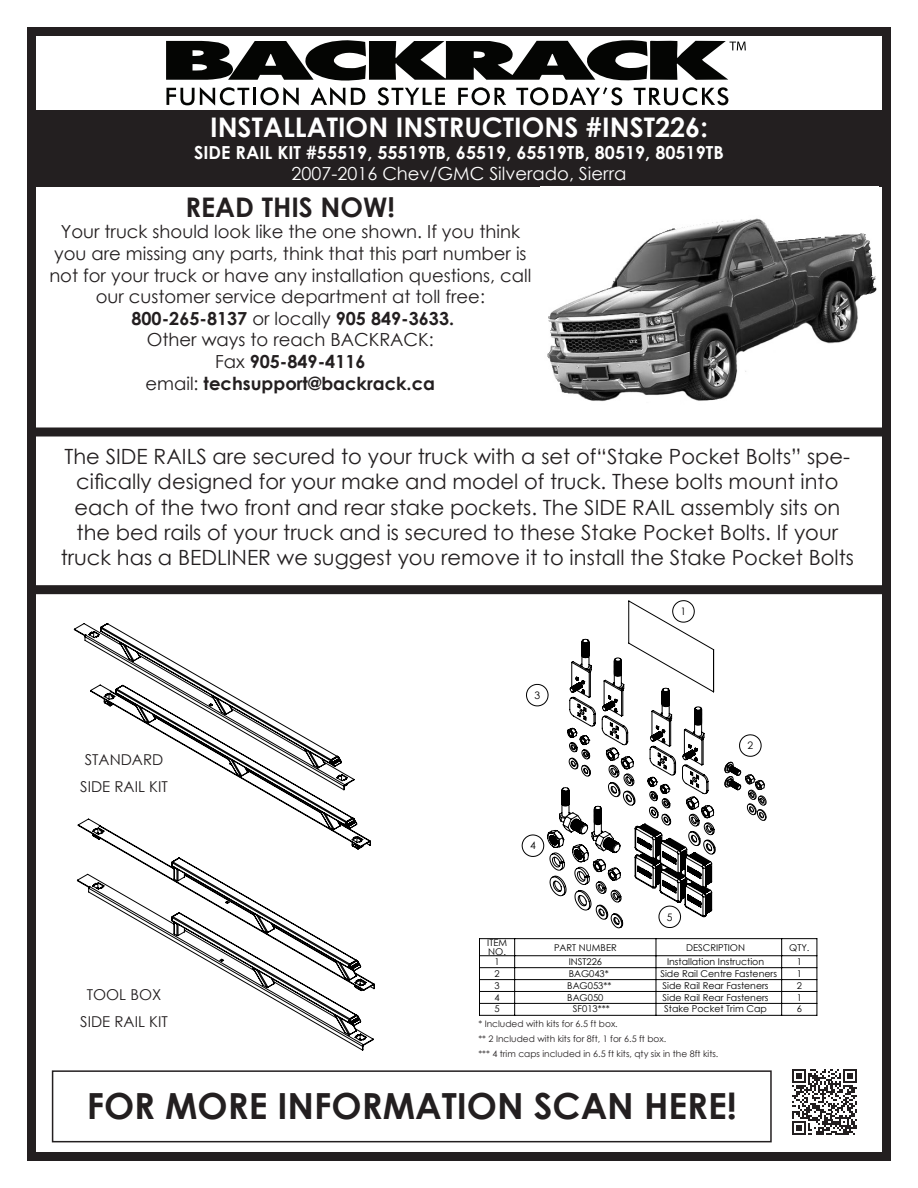
<style>
.page{position:relative;width:918px;height:1188px;background:#fff}
.page>*{position:absolute;margin:0;border:0;box-sizing:border-box;transform-origin:0 0}
.t1{font:700 36px "Century Gothic";color:#231f20}
.t2{font:700 27px "Century Gothic";color:#fff}
.t3{font:700 27px "Century Gothic";color:#231f20}
.t4{font:21px/25.2px "Century Gothic";color:#231f20;text-align:center}
.t5{font:18px/21.6px "Century Gothic";color:#231f20;text-align:center}
.t6{font:700 18px "Century Gothic";color:#231f20}
.t7{font:700 18px "Century Gothic";color:#fff}
.t8{font:18px "Century Gothic";color:#fff}
.t9{font:15px "Century Gothic";color:#231f20}
.t10{font:10.35px "Century Gothic";color:#000}
.t11{font:9.3px/9.3px "Century Gothic";color:#000}
.t12{font:9px "Century Gothic";color:#231f20}
.s1{font-weight:400}
</style>
<div class="page">
<svg style="left:74px;top:623px;width:281px;height:196px"></svg>
<svg style="left:77px;top:819px;width:298px;height:231px"></svg>
<div style="left:27px;top:27px;width:864px;height:1134px;border:9px solid #231f20"></div>
<svg style="left:166px;top:40px;width:580px;height:66px"></svg>
<div style="left:30px;top:110px;width:858px;height:77px;background:#231f20"></div>
<svg style="left:792px;top:1069px;width:65px;height:66px"></svg>
<div style="left:52px;top:1070px;width:720px;height:72px;border:2px solid #231f20"></div>
<div style="left:27px;top:428px;width:864px;height:8px;background:#231f20"></div>
<div style="left:27px;top:585px;width:864px;height:9px;background:#231f20"></div>
<img style="left:547px;top:218px;width:330px;height:184px">
<svg style="left:522px;top:600px;width:166px;height:257px"></svg>
<hr style="left:479px;top:939px;width:1px;height:76px;background:#000">
<hr style="left:817px;top:939px;width:1px;height:76px;background:#000">
<hr style="left:479px;top:938px;width:338px;height:1px;background:#000">
<svg style="left:514px;top:939px;width:1px;height:16px"></svg>
<svg style="left:656px;top:939px;width:1px;height:16px"></svg>
<svg style="left:781px;top:939px;width:1px;height:16px"></svg>
<hr style="left:514px;top:956px;width:1px;height:59px;background:#000">
<hr style="left:656px;top:956px;width:1px;height:59px;background:#000">
<hr style="left:781px;top:956px;width:1px;height:59px;background:#000">
<hr style="left:479px;top:967px;width:338px;height:1px;background:#000">
<hr style="left:479px;top:979px;width:338px;height:1px;background:#000">
<hr style="left:479px;top:991px;width:338px;height:1px;background:#000">
<hr style="left:479px;top:1003px;width:338px;height:1px;background:#000">
<hr style="left:479px;top:1015px;width:338px;height:1px;background:#000">
<hr style="left:479px;top:955px;width:338px;height:1px;background:#000">
<svg style="left:547px;top:601px;width:168px;height:327px"></svg>
<svg style="left:725px;top:735px;width:41px;height:86px"></svg>
<p class="t2" style="left:210px;top:107px;width:499px">INSTALLATION INSTRUCTIONS #INST226:</p>
<p class="t7" style="left:194px;top:138px;width:531px">SIDE RAIL KIT #55519, 55519TB, 65519, 65519TB, 80519, 80519TB</p>
<p class="t8" style="left:292px;top:161px;width:336px">2007-2016 Chev/GMC Silverado, Sierra</p>
<p class="t3" style="left:186px;top:187px;width:211px">READ THIS NOW!</p>
<p class="t5" style="left:49px;top:221px;width:484px">Your truck should look like the one shown. If you think you are missing any parts, think that this part number is not for your truck or have any installation questions, call our customer service department at toll free:</p>
<p class="t6" style="left:131px;top:305px;width:324px">800-265-8137 <span class="s1">or locally</span> 905 849-3633.</p>
<p class="t5" style="left:147px;top:329px;width:289px">Other ways to reach BACKRACK:</p>
<p class="t6" style="left:215px;top:348px;width:152px"><span class="s1">Fax</span> 905-849-4116</p>
<p class="t6" style="left:146px;top:369px;width:291px"><span class="s1">email:</span> techsupport@backrack.ca</p>
<p class="t4" style="left:61px;top:444px;width:795px">The SIDE RAILS are secured to your truck with a set of“Stake Pocket Bolts” spe&shy;cifically designed for your make and model of truck. These bolts mount into each of the two front and rear stake pockets. The SIDE RAIL assembly sits on the bed rails of your truck and is secured to these Stake Pocket Bolts. If your truck has a BEDLINER we suggest you remove it to install the Stake Pocket Bolts</p>
<p class="t9" style="left:85px;top:750px;width:80px">STANDARD</p>
<p class="t9" style="left:80px;top:777px;width:89px">SIDE RAIL KIT</p>
<p class="t9" style="left:87px;top:984px;width:76px">TOOL BOX</p>
<p class="t9" style="left:80px;top:1011px;width:89px">SIDE RAIL KIT</p>
<p class="t10" style="left:534px;top:688px;width:7px">3</p>
<p class="t10" style="left:530px;top:838px;width:7px">4</p>
<p class="t10" style="left:681px;top:604px;width:7px">1</p>
<p class="t10" style="left:748px;top:738px;width:7px">2</p>
<p class="t10" style="left:667px;top:910px;width:7px">5</p>
<p class="t11" style="left:487px;top:938px;width:21px">ITEM<br>NO.</p>
<p class="t11" style="left:554px;top:943px;width:64px">PART NUMBER</p>
<p class="t11" style="left:686px;top:943px;width:61px">DESCRIPTION</p>
<p class="t11" style="left:789px;top:943px;width:22px">QTY.</p>
<p class="t11" style="left:495px;top:957px;width:7px">1</p>
<p class="t11" style="left:569px;top:957px;width:35px">INST226</p>
<p class="t11" style="left:667px;top:957px;width:99px">Installation Instruction</p>
<p class="t11" style="left:797px;top:957px;width:7px">1</p>
<p class="t11" style="left:495px;top:969px;width:7px">2</p>
<p class="t11" style="left:569px;top:969px;width:42px">BAG043*</p>
<p class="t11" style="left:660px;top:969px;width:118px">Side Rail Centre Fasteners</p>
<p class="t11" style="left:797px;top:969px;width:7px">1</p>
<p class="t11" style="left:495px;top:981px;width:7px">3</p>
<p class="t11" style="left:567px;top:981px;width:46px">BAG053**</p>
<p class="t11" style="left:663px;top:981px;width:108px">Side Rail Rear Fasteners</p>
<p class="t11" style="left:797px;top:981px;width:7px">2</p>
<p class="t11" style="left:494px;top:993px;width:7px">4</p>
<p class="t11" style="left:567px;top:993px;width:38px">BAG050</p>
<p class="t11" style="left:663px;top:993px;width:108px">Side Rail Rear Fasteners</p>
<p class="t11" style="left:797px;top:993px;width:7px">1</p>
<p class="t11" style="left:494px;top:1004px;width:7px">5</p>
<p class="t11" style="left:573px;top:1004px;width:38px">SF013***</p>
<p class="t11" style="left:664px;top:1004px;width:104px">Stake Pocket Trim Cap</p>
<p class="t11" style="left:797px;top:1004px;width:7px">6</p>
<p class="t12" style="left:478px;top:1018px;width:141px">* Included with kits for 6.5 ft box.</p>
<p class="t12" style="left:478px;top:1033px;width:189px">** 2 Included with kits for 8ft, 1 for 6.5 ft box.</p>
<p class="t12" style="left:478px;top:1048px;width:242px">*** 4 trim caps included in 6.5 ft kits, qty six in the 8ft kits.</p>
<p class="t1" style="left:87px;top:1079px;width:652px">FOR MORE INFORMATION SCAN HERE!</p>
</div>
